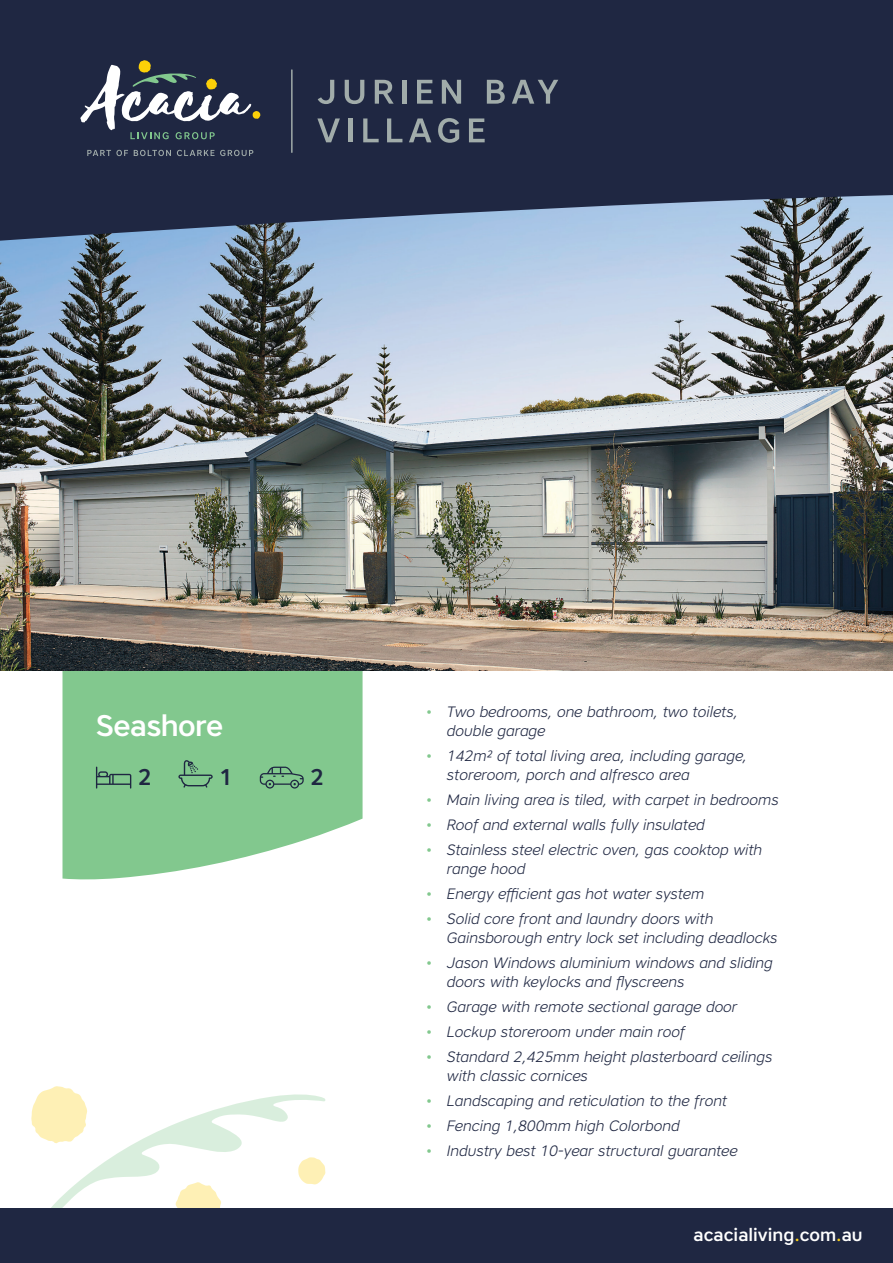
<style>
.page{position:relative;width:893px;height:1263px;background:#fff}
.page>*{position:absolute;margin:0;border:0;box-sizing:border-box;transform-origin:0 0}
.Title_White{font:500 29.7px "Core Sans A55";letter-spacing:-.02em;color:#fff}
.icon{font:500 22.65px "Core Sans A55";color:#1f2742}
.t1{font:500 18px "Core Sans A55";color:#fff}
.t2{font:italic 300 15px/18.8px "Core Sans A35";color:#1f2742}
.s1{color:#82c88e}
.s2{color:#fcd116}
</style>
<div class="page">
<svg style="left:63px;top:671px;width:300px;height:209px;background:#90ce9a"></svg>
<img style="left:0;top:242px;width:893px;height:429px">
<svg style="left:31px;top:1086px;width:295px;height:123px"></svg>
<svg style="left:0;top:0;width:893px;height:242px;background:#2d3853"></svg>
<div style="left:0;top:1209px;width:893px;height:54px;background:#1f2742"></div>
<svg style="left:96px;top:767px;width:35px;height:21px"></svg>
<svg style="left:178px;top:760px;width:35px;height:28px"></svg>
<svg style="left:260px;top:767px;width:44px;height:21px"></svg>
<hr style="left:291px;top:69px;width:2px;height:84px;background:#a1acaa">
<svg style="left:318px;top:80px;width:16px;height:24px"></svg>
<svg style="left:345px;top:80px;width:19px;height:24px"></svg>
<svg style="left:375px;top:80px;width:19px;height:24px"></svg>
<hr style="left:402px;top:80px;width:4px;height:24px;background:#a1acaa">
<svg style="left:417px;top:80px;width:16px;height:24px"></svg>
<svg style="left:442px;top:80px;width:19px;height:24px"></svg>
<svg style="left:487px;top:80px;width:18px;height:24px"></svg>
<svg style="left:512px;top:80px;width:46px;height:24px"></svg>
<svg style="left:317px;top:118px;width:23px;height:24px"></svg>
<div style="left:348px;top:118px;width:5px;height:24px;background:#a1acaa"></div>
<svg style="left:363px;top:118px;width:16px;height:24px"></svg>
<svg style="left:387px;top:118px;width:15px;height:24px"></svg>
<svg style="left:409px;top:118px;width:22px;height:24px"></svg>
<svg style="left:438px;top:118px;width:21px;height:25px"></svg>
<svg style="left:469px;top:118px;width:16px;height:24px"></svg>
<svg style="left:80px;top:60px;width:180px;height:79px"></svg>
<svg style="left:87px;top:150px;width:41px;height:6px"></svg>
<svg style="left:134px;top:150px;width:37px;height:6px"></svg>
<svg style="left:177px;top:150px;width:76px;height:6px"></svg>
<p class="Title_White" style="left:96px;top:706px;width:129px">Seashore</p>
<p class="icon" style="left:138px;top:763px;width:15px">2</p>
<p class="icon" style="left:219px;top:763px;width:15px">1</p>
<p class="icon" style="left:310px;top:763px;width:15px">2</p>
<p class="t2" style="left:447px;top:702px;width:293px;text-indent:-21px"><span class="s1">•</span> Two bedrooms, one bathroom, two toilets, double garage</p>
<p class="t2" style="left:447px;top:746px;width:302px;text-indent:-21px"><span class="s1">•</span> 142m² of total living area, including garage, storeroom, porch and alfresco area</p>
<p class="t2" style="left:426px;top:790px;width:354px"><span class="s1">•</span> Main living area is tiled, with carpet in bedrooms</p>
<p class="t2" style="left:426px;top:815px;width:281px"><span class="s1">•</span> Roof and external walls fully insulated</p>
<p class="t2" style="left:447px;top:840px;width:317px;text-indent:-21px"><span class="s1">•</span> Stainless steel electric oven, gas cooktop with range hood</p>
<p class="t2" style="left:426px;top:884px;width:280px"><span class="s1">•</span> Energy efficient gas hot water system</p>
<p class="t2" style="left:447px;top:909px;width:332px;text-indent:-21px"><span class="s1">•</span> Solid core front and laundry doors with<br>Gainsborough entry lock set including deadlocks</p>
<p class="t2" style="left:447px;top:953px;width:327px;text-indent:-21px"><span class="s1">•</span> Jason Windows aluminium windows and sliding doors with keylocks and flyscreens</p>
<p class="t2" style="left:426px;top:997px;width:313px"><span class="s1">•</span> Garage with remote sectional garage door</p>
<p class="t2" style="left:426px;top:1022px;width:261px"><span class="s1">•</span> Lockup storeroom under main roof</p>
<p class="t2" style="left:447px;top:1047px;width:327px;text-indent:-21px"><span class="s1">•</span> Standard 2,425mm height plasterboard ceilings with classic cornices</p>
<p class="t2" style="left:426px;top:1091px;width:303px"><span class="s1">•</span> Landscaping and reticulation to the front</p>
<p class="t2" style="left:426px;top:1116px;width:255px"><span class="s1">•</span> Fencing 1,800mm high Colorbond</p>
<p class="t2" style="left:426px;top:1141px;width:313px"><span class="s1">•</span> Industry best 10-year structural guarantee</p>
<p class="t1" style="left:694px;top:1223px;width:171px">acacialiving<span class="s2">.</span>com<span class="s2">.</span>au</p>
</div>
